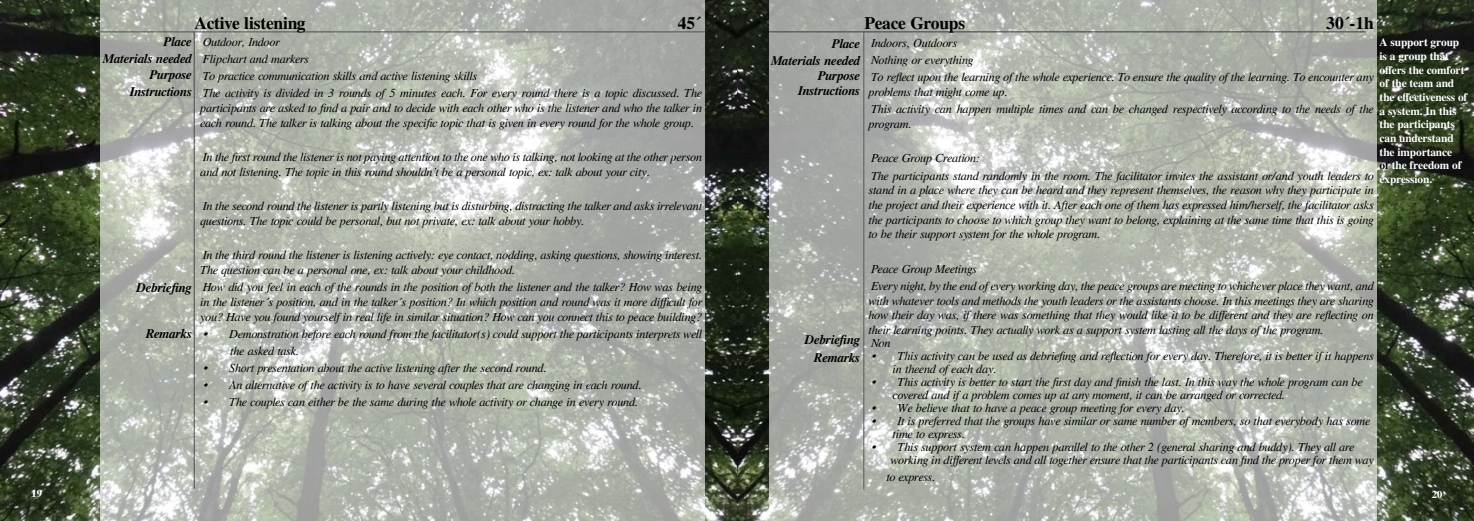
<style>
.page{position:relative;width:1474px;height:521px;background:#fff}
.page>*{position:absolute;margin:0;border:0;box-sizing:border-box;transform-origin:0 0}
.t1{font:700 17.5px "Free Serif";letter-spacing:-.015em;color:#000}
.t2{font:italic 700 13.12px/16px "Free Serif";letter-spacing:-.025em;color:#000;text-align:right}
.t3{font:italic 12.25px/14.7px "Free Serif";letter-spacing:-.03em;color:#000}
.t4{font:700 11.38px/13.7px "Free Serif";letter-spacing:-.01em;color:#fff}
.t5{font:700 10.5px "Free Serif";color:#fff}
.s1{color:#000}
</style>
<div class="page">
<img style="left:99px;top:0;width:1278px;height:521px">
<hr style="left:194px;top:32px;width:1px;height:457px;background:#48484a">
<hr style="left:99px;top:31px;width:606px;height:1px;background:#4f4f51">
<hr style="left:769px;top:31px;width:596px;height:1px;background:#3d3c3e">
<hr style="left:863px;top:32px;width:1px;height:458px;background:#58595b">
<img style="left:0;top:0;width:99px;height:521px">
<img style="left:1377px;top:0;width:96px;height:521px">
<img style="left:705px;top:0;width:63px;height:521px">
<h1 class="t1" style="left:194px;top:12px;width:113px">Active listening</h1>
<h1 class="t1" style="left:677px;top:12px;width:25px">45´</h1>
<p class="t2" style="left:103px;top:34px;width:91px">Place<br>Materials needed<br>Purpose</p>
<p class="t2" style="left:130px;top:84px;width:64px">Instructions</p>
<p class="t3" style="left:203px;top:34px;width:501px;line-height:17.2px">Outdoor, Indoor<br>Flipchart and markers<br>To practice communication skills and active listening skills<br>The activity is divided in 3 rounds of 5 minutes each. For every round there is a topic discussed. The</p>
<p class="t3" style="left:200px;top:102px;width:503px">participants are asked to find a pair and to decide with each other who is the listener and who the talker in each round. The talker is talking about the specific topic that is given in every round for the whole group.</p>
<p class="t3" style="left:200px;top:151px;width:503px">In the first round the listener is not paying attention to the one who is talking, not looking at the other person and not listening. The topic in this round shouldn’t be a personal topic, ex: talk about your city.</p>
<p class="t3" style="left:200px;top:200px;width:503px">In the second round the listener is partly listening but is disturbing, distracting the talker and asks irrelevant questions. The topic could be personal, but not private, ex: talk about your hobby.</p>
<p class="t3" style="left:200px;top:249px;width:503px">In the third round the listener is listening actively: eye contact, nodding, asking questions, showing interest.<br>The question can be a personal one, ex: talk about your childhood.</p>
<p class="t3" style="left:200px;top:281px;width:503px;text-align:justify">How did you feel in each of the rounds in the position of both the listener and the talker? How was being in the listener´s position, and in the talker´s position? In which position and round was it more difficult for you? Have you found yourself in real life in similar situation? How can you connect this to peace building?</p>
<p class="t3" style="left:230px;top:326px;width:473px;line-height:17.2px;text-indent:-28px">• Demonstration before each round from the facilitator(s) could support the participants interprets well the asked task.</p>
<p class="t3" style="left:203px;top:362px;width:345px">• Short presentation about the active listening after the second round.</p>
<p class="t3" style="left:203px;top:379px;width:440px">• An alternative of the activity is to have several couples that are changing in each round.</p>
<p class="t3" style="left:203px;top:396px;width:437px">• The couples can either be the same during the whole activity or change in every round.</p>
<p class="t2" style="left:136px;top:280px;width:57px">Debriefing</p>
<p class="t2" style="left:146px;top:326px;width:48px">Remarks</p>
<h1 class="t1" style="left:864px;top:12px;width:102px">Peace Groups</h1>
<h1 class="t1" style="left:1326px;top:12px;width:49px">30´-1h</h1>
<p class="t3" style="left:871px;top:36px;width:504px;line-height:17.2px">Indoors, Outdoors<br>Nothing or everything<br>To reflect upon the learning of the whole experience. To ensure the quality of the learning. To encounter any</p>
<p class="t3" style="left:868px;top:85px;width:507px;line-height:17.2px">problems that might come up.<br>This activity can happen multiple times and can be changed respectively according to the needs of the</p>
<p class="t3" style="left:868px;top:118px;width:45px">program.</p>
<p class="t3" style="left:871px;top:151px;width:504px;line-height:17.2px">Peace Group Creation:<br>The participants stand randomly in the room. The facilitator invites the assistant or/and youth leaders to</p>
<p class="t3" style="left:868px;top:184px;width:507px;text-align:justify">stand in a place where they can be heard and they represent themselves, the reason why they participate in the project and their experience with it. After each one of them has expressed him/herself, the facilitator asks the participants to choose to which group they want to belong, explaining at the same time that this is going to be their support system for the whole program.</p>
<p class="t3" style="left:871px;top:261px;width:504px;line-height:17.2px">Peace Group Meetings<br>Every night, by the end of every working day, the peace groups are meeting to whichever place they want, and</p>
<p class="t3" style="left:868px;top:294px;width:507px;text-align:justify">with whatever tools and methods the youth leaders or the assistants choose. In this meetings they are sharing how their day was, if there was something that they would like it to be different and they are reflecting on their learning points. They actually work as a support system lasting all the days of the program.</p>
<p class="t3" style="left:871px;top:337px;width:21px">Non</p>
<p class="t3" style="left:892px;top:351px;width:483px;line-height:13px;text-indent:-21px">• This activity can be used as debriefing and reflection for every day. Therefore, it is better if it happens in theend of each day.</p>
<p class="t3" style="left:892px;top:377px;width:472px;line-height:13px;text-indent:-21px">• This activity is better to start the first day and finish the last. In this way the whole program can be covered and if a problem comes up at any moment, it can be arranged or corrected.</p>
<p class="t3" style="left:871px;top:402px;width:315px">• We believe that to have a peace group meeting for every day.</p>
<p class="t3" style="left:892px;top:415px;width:479px;line-height:13px;text-indent:-21px">• It is preferred that the groups have similar or same number of members, so that everybody has some time to express.</p>
<p class="t3" style="left:890px;top:441px;width:485px;line-height:13px;text-indent:-19px">• This support system can happen parallel to the other 2 (general sharing and buddy). They all are working in different levels and all together ensure that the participants can find the proper for them way</p>
<p class="t3" style="left:886px;top:471px;width:51px">to express.</p>
<p class="t4" style="left:1379px;top:36px;width:89px">A support group is a group that offers the comfort of the team and the effectiveness of a system. In this the participants can understand the importance<br><span class="s1">of</span> the freedom of expression.</p>
<p class="t2" style="left:771px;top:36px;width:91px;line-height:16.4px">Place<br>Materials needed</p>
<p class="t2" style="left:798px;top:68px;width:64px;line-height:15.6px">Purpose<br>Instructions</p>
<p class="t2" style="left:804px;top:331px;width:57px;line-height:17.5px">Debriefing<br>Remarks</p>
<p class="t5" style="left:32px;top:487px;width:12px">19</p>
<p class="t5" style="left:1431px;top:488px;width:12px">20</p>
</div>
